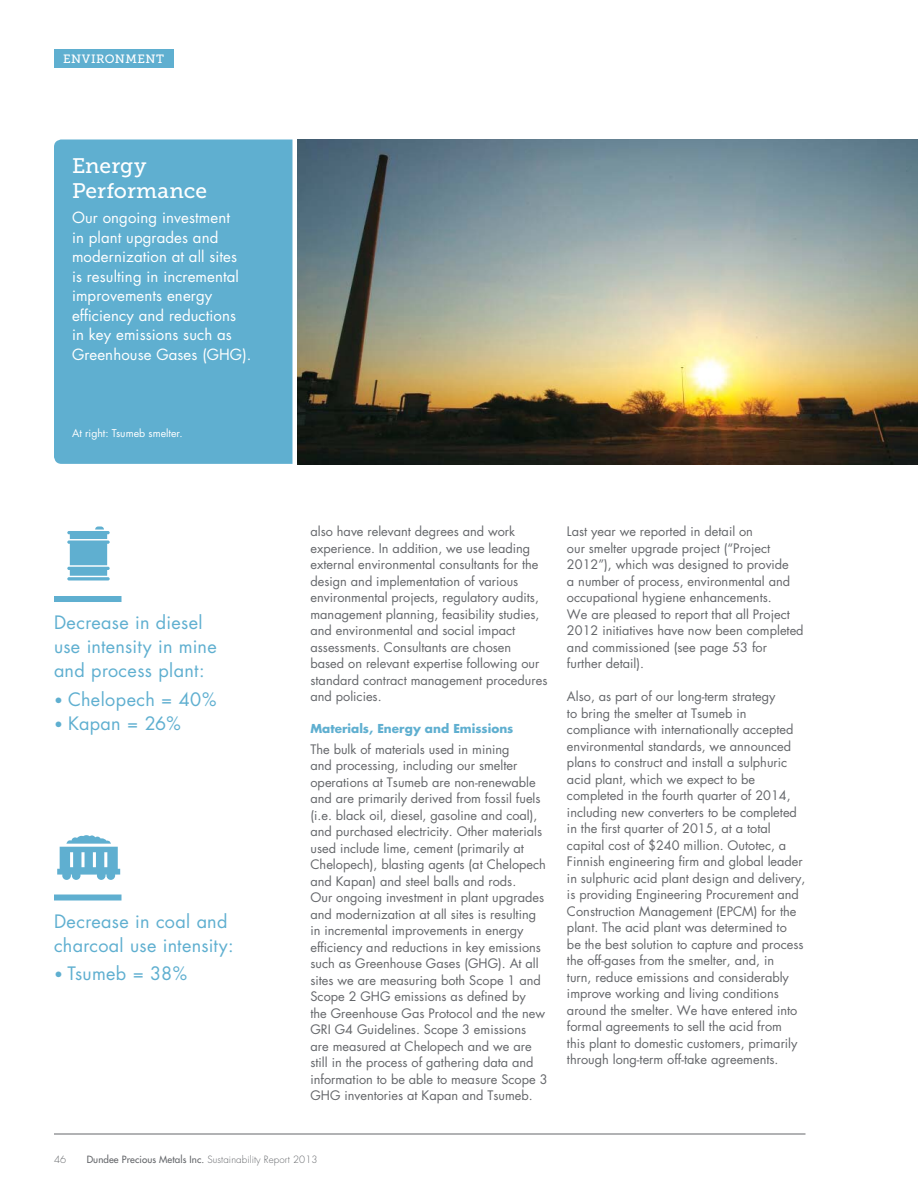
<style>
.page{position:relative;width:918px;height:1188px;background:#fff}
.page>*{position:absolute;margin:0;border:0;box-sizing:border-box;transform-origin:0 0}
.t1{font:21px/25.2px "Museo Slab 500";letter-spacing:.005em;color:#fff}
.t2{font:18px/24px "Futura";letter-spacing:.015em;color:#5fafd0}
.t3{font:15px/19.5px "Futura";letter-spacing:.005em;color:#fff}
.t4{font:12.75px/16.5px "Futura";color:#64666a}
.t5{font:700 12px "Futura";color:#5fafd0}
.t6{font:12px "Museo Slab 500";letter-spacing:.04em;color:#fff}
.t7{font:10.5px "Futura";color:#fff}
.t8{font:9.75px "Futura";letter-spacing:.01em;color:#64666a}
.t9{font:300 9.75px "Futura";color:#64666a}
.s1{font-size:15px}
.s2{font-weight:300}
</style>
<div class="page">
<img style="left:297px;top:140px;width:621px;height:324px">
<div style="left:54px;top:895px;width:68px;height:6px;background:#5fafd0"></div>
<div style="left:54px;top:140px;width:238px;height:324px;background:#5fafd0"></div>
<div style="left:54px;top:596px;width:68px;height:6px;background:#5fafd0"></div>
<svg style="left:95px;top:526px;width:9px;height:4px"></svg>
<hr style="left:67px;top:531px;width:43px;height:3px;background:#5fafd0;border-radius:2px">
<svg style="left:67px;top:540px;width:43px;height:4px"></svg>
<hr style="left:67px;top:567px;width:43px;height:3px;background:#5fafd0;border-radius:2px">
<svg style="left:67px;top:577px;width:43px;height:4px"></svg>
<svg style="left:57px;top:835px;width:63px;height:45px"></svg>
<hr style="left:54px;top:1134px;width:752px;height:1px;background:#64666a">
<div style="left:54px;top:50px;width:120px;height:18px;background:#5fafd0"></div>
<p class="t6" style="left:63px;top:54px;width:103px">ENVIRONMENT</p>
<p class="t1" style="left:72px;top:156px;width:137px">Energy<br>Performance</p>
<p class="t3" style="left:72px;top:209px;width:181px">Our ongoing investment<br>in plant upgrades and modernization at all sites<br>is resulting in incremental improvements energy efficiency and reductions in key emissions such as<br>Greenhouse Gases (GHG).</p>
<p class="t7" style="left:72px;top:428px;width:112px">At right: Tsumeb smelter.</p>
<p class="t2" style="left:54px;top:612px;width:164px">Decrease in diesel use intensity in mine and process plant:</p>
<p class="t2" style="left:54px;top:688px;width:164px"><span class="s1">•</span> Chelopech = 40%</p>
<p class="t2" style="left:54px;top:712px;width:128px"><span class="s1">•</span> Kapan = 26%</p>
<p class="t2" style="left:54px;top:910px;width:181px">Decrease in coal and charcoal use intensity:</p>
<p class="t2" style="left:54px;top:963px;width:135px"><span class="s1">•</span> Tsumeb = 38%</p>
<p class="t4" style="left:310px;top:525px;width:238px">also have relevant degrees and work experience. In addition, we use leading external environmental consultants for the design and implementation of various environmental projects, regulatory audits, management planning, feasibility studies, and environmental and social impact assessments. Consultants are chosen based on relevant expertise following our standard contract management procedures and policies.</p>
<p class="t5" style="left:310px;top:723px;width:204px">Materials, Energy and Emissions</p>
<p class="t4" style="left:310px;top:742px;width:239px">The bulk of materials used in mining<br>and processing, including our smelter operations at Tsumeb are non-renewable and are primarily derived from fossil fuels (i.e. black oil, diesel, gasoline and coal), and purchased electricity. Other materials used include lime, cement (primarily at Chelopech), blasting agents (at Chelopech and Kapan) and steel balls and rods.<br>Our ongoing investment in plant upgrades and modernization at all sites is resulting in incremental improvements in energy efficiency and reductions in key emissions such as Greenhouse Gases (GHG). At all sites we are measuring both Scope 1 and Scope 2 GHG emissions as defined by<br>the Greenhouse Gas Protocol and the new GRI G4 Guidelines. Scope 3 emissions are measured at Chelopech and we are still in the process of gathering data and information to be able to measure Scope 3<br>GHG inventories at Kapan and Tsumeb.</p>
<p class="t4" style="left:567px;top:525px;width:238px">Last year we reported in detail on<br>our smelter upgrade project (“Project 2012”), which was designed to provide<br>a number of process, environmental and occupational hygiene enhancements.<br>We are pleased to report that all Project 2012 initiatives have now been completed and commissioned (see page 53 for further detail).</p>
<p class="t4" style="left:567px;top:690px;width:240px">Also, as part of our long-term strategy<br>to bring the smelter at Tsumeb in compliance with internationally accepted environmental standards, we announced plans to construct and install a sulphuric acid plant, which we expect to be completed in the fourth quarter of 2014, including new converters to be completed in the first quarter of 2015, at a total capital cost of $240 million. Outotec, a Finnish engineering firm and global leader in sulphuric acid plant design and delivery, is providing Engineering Procurement and Construction Management (EPCM) for the plant. The acid plant was determined to<br>be the best solution to capture and process the off-gases from the smelter, and, in<br>turn, reduce emissions and considerably improve working and living conditions around the smelter. We have entered into formal agreements to sell the acid from<br>this plant to domestic customers, primarily through long-term off-take agreements.</p>
<p class="t9" style="left:54px;top:1155px;width:14px">46</p>
<p class="t8" style="left:87px;top:1155px;width:232px">Dundee Precious Metals Inc. <span class="s2">Sustainability Report 2013</span></p>
</div>
